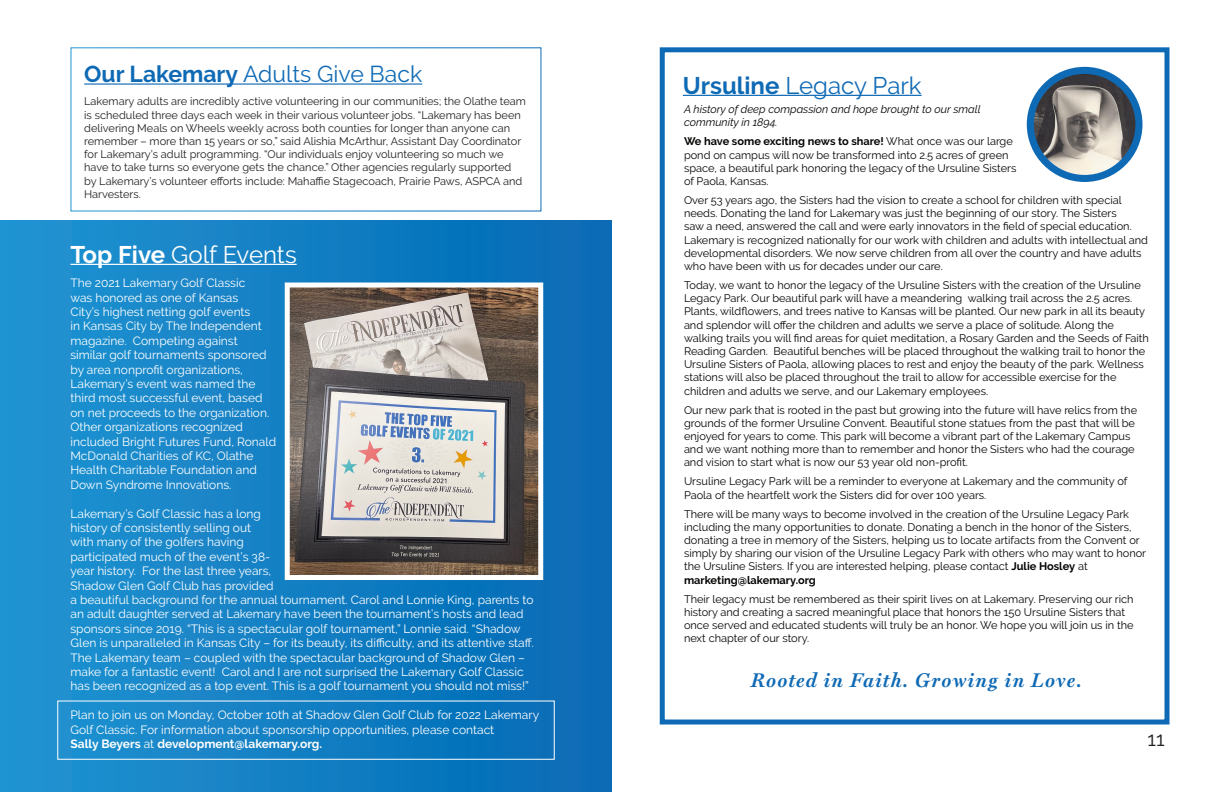
<style>
.page{position:relative;width:1224px;height:792px;background:#fff}
.page>*{position:absolute;margin:0;border:0;box-sizing:border-box;transform-origin:0 0}
.t1{font:24px "Raleway";color:#0f6ab5}
.t2{font:24px "Raleway";color:#fff}
.t3{font:23px "Raleway";color:#0f6ab5}
.t4{font:italic 700 20px "HK Serif";letter-spacing:.06em;color:#0f6ab5}
.t5{font:20px "Raleway";color:#231f20}
.Cover_Body_text{font:12px/14.4px "Raleway";color:#fff}
.Cover_Body_text-2{font:700 12px "Raleway";color:#fff}
.Cover_Body_text-3{font:11px/13.2px "Raleway";color:#040503}
.t6{font:11px/13.2px "Raleway";color:#231f20}
.Cover_Body_text-4{font:italic 11px/13.2px "Raleway";color:#040503}
.Cover_Body_text-5{font:700 11px "Raleway";color:#040503}
.s1{font-weight:700}
.s2{font-weight:400}
</style>
<div class="page">
<div style="left:660px;top:47px;width:510px;height:678px;border:5px solid #0f6ab5"></div>
<div style="left:0;top:221px;width:612px;height:571px;background:linear-gradient(to right,#2094d2,#056ab4)"></div>
<hr style="left:84px;top:83px;width:338px;height:2px;background:#0f6ab5">
<hr style="left:70px;top:264px;width:227px;height:1px;background:#fff">
<hr style="left:683px;top:95px;width:239px;height:1px;background:#0f6ab5">
<img style="left:291px;top:289px;width:246px;height:285px">
<div style="left:285px;top:283px;width:258px;height:297px;border:5px solid #fff"></div>
<div style="left:57px;top:701px;width:498px;height:59px;border:1px solid #fff"></div>
<img style="left:1030px;top:70px;width:109px;height:108px;border-radius:54px">
<div style="left:1027px;top:67px;width:116px;height:115px;border:7px solid #0f6ab5;border-radius:50%"></div>
<p class="t3" style="left:84px;top:61px;width:339px"><span class="s1">Our Lakemary</span> Adults Give Back</p>
<p class="t6" style="left:84px;top:95px;width:443px">Lakemary adults are incredibly active volunteering in our communities; the Olathe team is scheduled three days each week in their various volunteer jobs. “Lakemary has been delivering Meals on Wheels weekly across both counties for longer than anyone can remember – more than 15 years or so,” said Alishia McArthur, Assistant Day Coordinator for Lakemary’s adult programming. “Our individuals enjoy volunteering so much we have to take turns so everyone gets the chance.” Other agencies regularly supported by Lakemary’s volunteer efforts include: Mahaffie Stagecoach, Prairie Paws, ASPCA and Harvesters.</p>
<h1 class="t1" style="left:683px;top:71px;width:240px"><span class="s1">Ursuline</span> Legacy Park</h1>
<p class="Cover_Body_text-4" style="left:684px;top:103px;width:298px">A history of deep compassion and hope brought to our small community in 1894.</p>
<p class="Cover_Body_text-3" style="left:684px;top:135px;width:334px"><span class="s1">We have some exciting news to share!</span> What once was our large pond on campus will now be transformed into 2.5 acres of green space, a beautiful park honoring the legacy of the Ursuline Sisters</p>
<p class="Cover_Body_text-3" style="left:684px;top:174px;width:86px">of Paola, Kansas.</p>
<p class="Cover_Body_text-3" style="left:684px;top:193px;width:466px">Over 53 years ago, the Sisters had the vision to create a school for children with special needs. Donating the land for Lakemary was just the beginning of our story. The Sisters<br>saw a need, answered the call and were early innovators in the field of special education.<br>Lakemary is recognized nationally for our work with children and adults with intellectual and developmental disorders. We now serve children from all over the country and have adults who have been with us for decades under our care.</p>
<p class="Cover_Body_text-3" style="left:684px;top:278px;width:467px">Today, we want to honor the legacy of the Ursuline Sisters with the creation of the Ursuline Legacy Park. Our beautiful park will have a meandering walking trail across the 2.5 acres.<br>Plants, wildflowers, and trees native to Kansas will be planted. Our new park in all its beauty and splendor will offer the children and adults we serve a place of solitude. Along the walking trails you will find areas for quiet meditation, a Rosary Garden and the Seeds of Faith Reading Garden. Beautiful benches will be placed throughout the walking trail to honor the Ursuline Sisters of Paola, allowing places to rest and enjoy the beauty of the park. Wellness stations will also be placed throughout the trail to allow for accessible exercise for the children and adults we serve, and our Lakemary employees.</p>
<p class="Cover_Body_text-3" style="left:684px;top:403px;width:455px">Our new park that is rooted in the past but growing into the future will have relics from the grounds of the former Ursuline Convent. Beautiful stone statues from the past that will be enjoyed for years to come. This park will become a vibrant part of the Lakemary Campus and we want nothing more than to remember and honor the Sisters who had the courage and vision to start what is now our 53 year old non-profit.</p>
<p class="Cover_Body_text-3" style="left:684px;top:475px;width:445px">Ursuline Legacy Park will be a reminder to everyone at Lakemary and the community of<br>Paola of the heartfelt work the Sisters did for over 100 years.</p>
<p class="Cover_Body_text-3" style="left:684px;top:507px;width:464px">There will be many ways to become involved in the creation of the Ursuline Legacy Park including the many opportunities to donate. Donating a bench in the honor of the Sisters, donating a tree in memory of the Sisters, helping us to locate artifacts from the Convent or simply by sharing our vision of the Ursuline Legacy Park with others who may want to honor the Ursuline Sisters. If you are interested helping, please contact <span class="s1">Julie Hosley</span> at</p>
<p class="Cover_Body_text-5" style="left:684px;top:573px;width:133px">marketing@lakemary.org</p>
<p class="Cover_Body_text-3" style="left:684px;top:592px;width:451px">Their legacy must be remembered as their spirit lives on at Lakemary. Preserving our rich history and creating a sacred meaningful place that honors the 150 Ursuline Sisters that once served and educated students will truly be an honor. We hope you will join us in the next chapter of our story.</p>
<h1 class="t2" style="left:70px;top:240px;width:228px"><span class="s1">Top Five</span> Golf Events</h1>
<p class="Cover_Body_text" style="left:70px;top:276px;width:207px">The 2021 Lakemary Golf Classic<br>was honored as one of Kansas<br>City’s highest netting golf events<br>in Kansas City by The Independent magazine. Competing against similar golf tournaments sponsored by area nonprofit organizations, Lakemary’s event was named the third most successful event, based on net proceeds to the organization.<br>Other organizations recognized included Bright Futures Fund, Ronald McDonald Charities of KC, Olathe Health Charitable Foundation and Down Syndrome Innovations.</p>
<p class="Cover_Body_text" style="left:70px;top:506px;width:465px">Lakemary’s Golf Classic has a long<br>history of consistently selling out<br>with many of the golfers having<br>participated much of the event’s 38-<br>year history. For the last three years,<br>Shadow Glen Golf Club has provided<br>a beautiful background for the annual tournament. Carol and Lonnie King, parents to an adult daughter served at Lakemary have been the tournament’s hosts and lead sponsors since 2019. “This is a spectacular golf tournament,” Lonnie said. “Shadow Glen is unparalleled in Kansas City – for its beauty, its difficulty, and its attentive staff.<br>The Lakemary team – coupled with the spectacular background of Shadow Glen – make for a fantastic event! Carol and I are not surprised the Lakemary Golf Classic has been recognized as a top event. This is a golf tournament you should not miss!”</p>
<p class="Cover_Body_text" style="left:70px;top:708px;width:470px">Plan to join us on Monday, October 10th at Shadow Glen Golf Club for 2022 Lakemary<br>Golf Classic. For information about sponsorship opportunities, please contact</p>
<p class="Cover_Body_text-2" style="left:70px;top:737px;width:253px">Sally Beyers <span class="s2">at</span> development@lakemary.org.</p>
<p class="t5" style="left:1148px;top:727px;width:19px">11</p>
<p class="t4" style="left:751px;top:667px;width:332px">Rooted in Faith. Growing in Love.</p>
</div>
